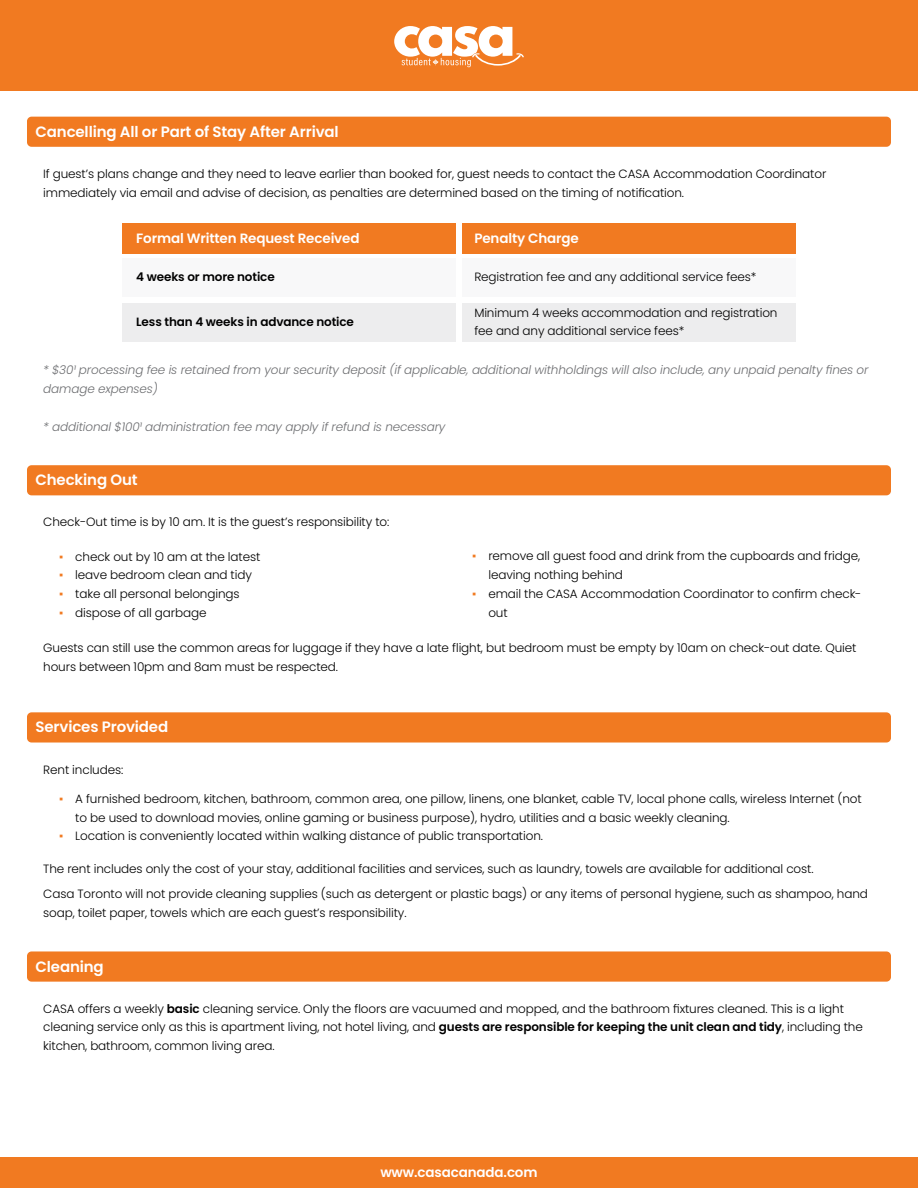
<style>
.page{position:relative;width:918px;height:1188px;background:#fff}
.page>*{position:absolute;margin:0;border:0;box-sizing:border-box;transform-origin:0 0}
.t1{font:600 15px "Poppins";letter-spacing:-.01em;color:#fff}
.t2{font:600 13.5px "Poppins";letter-spacing:-.01em;color:#fff}
.t3{font:300 12px/18.8px "Poppins";letter-spacing:-.01em;color:#000}
.t4{font:italic 300 12px/18.8px "Poppins";letter-spacing:-.01em;color:#6d6e71}
.t5{font:600 12px "Poppins";letter-spacing:-.01em;color:#000}
.s1{font-family:"Arial Narrow";font-weight:400;color:#f17a21}
.s2{font-weight:600}
</style>
<div class="page">
<div style="left:0;top:0;width:918px;height:91px;background:#f17a21"></div>
<svg style="left:394px;top:26px;width:130px;height:41px"></svg>
<div style="left:0;top:1158px;width:918px;height:30px;background:#f17a21"></div>
<div style="left:27px;top:117px;width:864px;height:30px;background:#f17a21;border-radius:5px"></div>
<div style="left:27px;top:465px;width:864px;height:30px;background:#f17a21;border-radius:5px"></div>
<div style="left:27px;top:712px;width:864px;height:31px;background:#f17a21;border-radius:5px"></div>
<div style="left:27px;top:951px;width:864px;height:31px;background:#f17a21;border-radius:5px"></div>
<div style="left:122px;top:223px;width:334px;height:30px;background:#f17a21"></div>
<div style="left:462px;top:223px;width:334px;height:30px;background:#f17a21"></div>
<div style="left:122px;top:259px;width:334px;height:38px;background:#f8f8f9"></div>
<div style="left:122px;top:303px;width:334px;height:39px;background:#ededee"></div>
<div style="left:462px;top:259px;width:334px;height:38px;background:#f8f8f9"></div>
<div style="left:462px;top:303px;width:334px;height:39px;background:#ededee"></div>
<p class="t1" style="left:36px;top:123px;width:305px">Cancelling All or Part of Stay After Arrival</p>
<p class="t3" style="left:43px;top:164px;width:785px">If guest’s plans change and they need to leave earlier than booked for, guest needs to contact the CASA Accommodation Coordinator immediately via email and advise of decision, as penalties are determined based on the timing of notification.</p>
<p class="t2" style="left:136px;top:230px;width:225px">Formal Written Request Received</p>
<p class="t2" style="left:474px;top:230px;width:106px">Penalty Charge</p>
<p class="t5" style="left:136px;top:270px;width:140px">4 weeks or more notice</p>
<p class="t5" style="left:136px;top:314px;width:219px">Less than 4 weeks in advance notice</p>
<p class="t3" style="left:474px;top:304px;width:305px;line-height:18px">Minimum 4 weeks accommodation and registration fee and any additional service fees*</p>
<p class="t3" style="left:474px;top:268px;width:284px">Registration fee and any additional service fees*</p>
<p class="t4" style="left:43px;top:361px;width:827px">* $30¹ processing fee is retained from your security deposit (if applicable, additional withholdings will also include, any unpaid penalty fines or damage expenses)</p>
<p class="t4" style="left:43px;top:417px;width:404px">* additional $100¹ administration fee may apply if refund is necessary</p>
<p class="t1" style="left:36px;top:471px;width:104px">Checking Out</p>
<p class="t3" style="left:43px;top:513px;width:348px">Check-Out time is by 10 am. It is the guest’s responsibility to:</p>
<p class="t3" style="left:59px;top:547px;width:203px"><span class="s1">▪</span> check out by 10 am at the latest</p>
<p class="t3" style="left:59px;top:566px;width:194px"><span class="s1">▪</span> leave bedroom clean and tidy</p>
<p class="t3" style="left:59px;top:584px;width:182px"><span class="s1">▪</span> take all personal belongings</p>
<p class="t3" style="left:59px;top:603px;width:149px"><span class="s1">▪</span> dispose of all garbage</p>
<p class="t3" style="left:488px;top:547px;width:373px;text-indent:-16px"><span class="s1">▪</span> remove all guest food and drink from the cupboards and fridge, leaving nothing behind</p>
<p class="t3" style="left:488px;top:584px;width:375px;text-indent:-16px"><span class="s1">▪</span> email the CASA Accommodation Coordinator to confirm check&shy;out</p>
<p class="t3" style="left:43px;top:639px;width:815px">Guests can still use the common areas for luggage if they have a late flight, but bedroom must be empty by 10am on check-out date. Quiet hours between 10pm and 8am must be respected.</p>
<p class="t1" style="left:36px;top:718px;width:134px">Services Provided</p>
<p class="t3" style="left:43px;top:760px;width:82px">Rent includes:</p>
<p class="t3" style="left:75px;top:789px;width:788px;text-indent:-16px"><span class="s1">▪</span> A furnished bedroom, kitchen, bathroom, common area, one pillow, linens, one blanket, cable TV, local phone calls, wireless Internet (not to be used to download movies, online gaming or business purpose), hydro, utilities and a basic weekly cleaning.</p>
<p class="t3" style="left:59px;top:827px;width:485px"><span class="s1">▪</span> Location is conveniently located within walking distance of public transportation.</p>
<p class="t3" style="left:43px;top:856px;width:826px;line-height:25.5px">The rent includes only the cost of your stay, additional facilities and services, such as laundry, towels are available for additional cost.<br>Casa Toronto will not provide cleaning supplies (such as detergent or plastic bags) or any items of personal hygiene, such as shampoo, hand</p>
<p class="t3" style="left:43px;top:903px;width:365px">soap, toilet paper, towels which are each guest’s responsibility.</p>
<p class="t1" style="left:36px;top:958px;width:70px">Cleaning</p>
<p class="t3" style="left:43px;top:999px;width:821px">CASA offers a weekly <span class="s2">basic</span> cleaning service. Only the floors are vacuumed and mopped, and the bathroom fixtures cleaned. This is a light cleaning service only as this is apartment living, not hotel living, and <span class="s2">guests are responsible for keeping the unit clean and tidy</span>, including the kitchen, bathroom, common living area.</p>
<p class="t2" style="left:380px;top:1164px;width:159px">www.casacanada.com</p>
</div>
